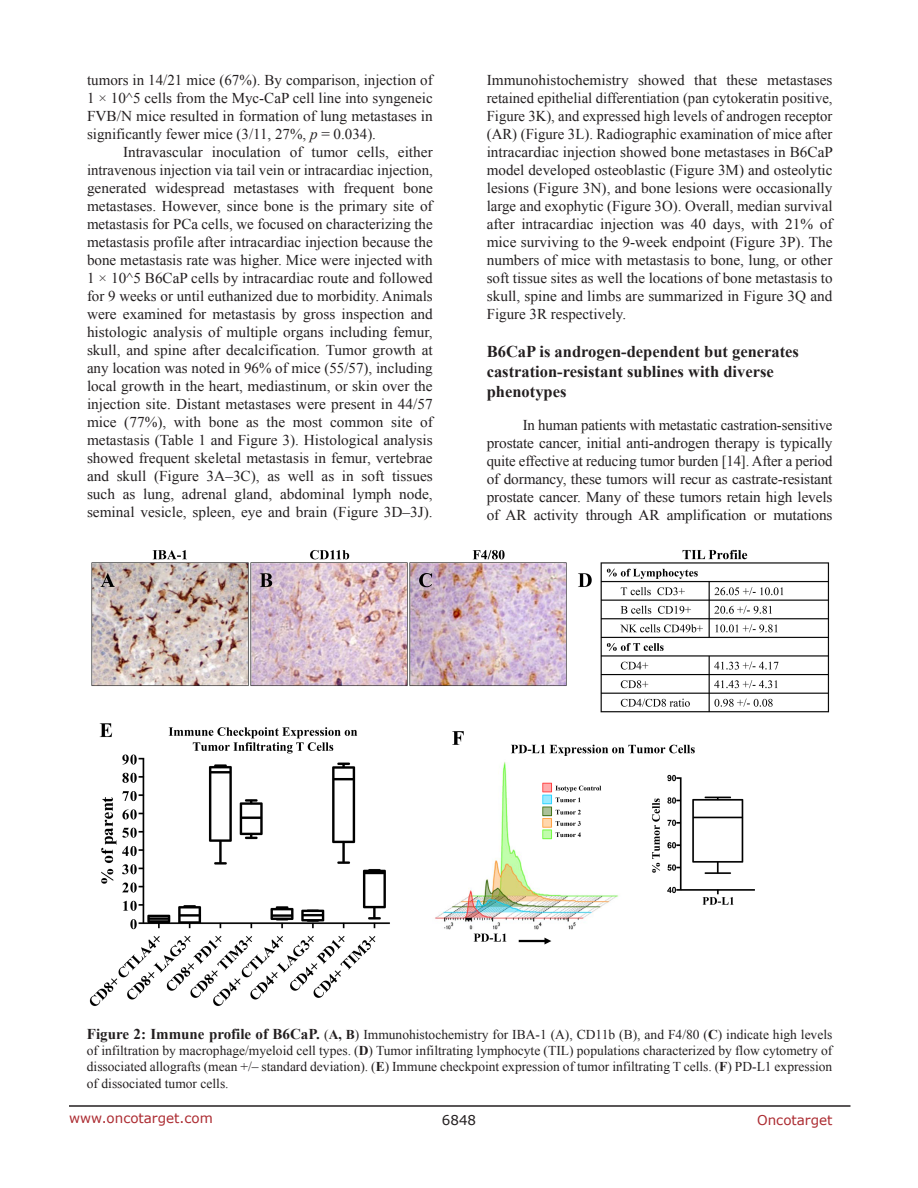
<style>
.page{position:relative;width:918px;height:1188px;background:#fff}
.page>*{position:absolute;margin:0;border:0;box-sizing:border-box;transform-origin:0 0}
.SubHeading_middle{font:700 16.5px/19.8px "Times New Roman";color:#231f20}
.BodyText{font:15px/18px "Times New Roman";color:#231f20;text-align:justify}
.FigureText{font:13.5px/16.2px "Times New Roman";color:#231f20;text-align:justify}
.t1{font:13.5px "Verdana";color:#ac2b31}
.t2{font:13.5px "Verdana";color:#231f20}
.s1{font-style:italic}
.s2{font-weight:700;font-size:15px}
.s3{font-weight:700}
</style>
<div class="page">
<hr style="left:69px;top:1105px;width:781px;height:2px;background:#231f20">
<img style="left:89px;top:549px;width:741px;height:457px">
<p class="BodyText" style="left:87px;top:71px;width:347px">tumors in 14/21 mice (67%). By comparison, injection of 1 × 10^5 cells from the Myc-CaP cell line into syngeneic FVB/N mice resulted in formation of lung metastases in significantly fewer mice (3/11, 27%, <span class="s1">p</span> = 0.034).</p>
<p class="BodyText" style="left:87px;top:143px;width:347px;text-indent:36px">Intravascular inoculation of tumor cells, either intravenous injection via tail vein or intracardiac injection, generated widespread metastases with frequent bone metastases. However, since bone is the primary site of metastasis for PCa cells, we focused on characterizing the metastasis profile after intracardiac injection because the bone metastasis rate was higher. Mice were injected with 1 × 10^5 B6CaP cells by intracardiac route and followed for 9 weeks or until euthanized due to morbidity. Animals were examined for metastasis by gross inspection and histologic analysis of multiple organs including femur, skull, and spine after decalcification. Tumor growth at any location was noted in 96% of mice (55/57), including local growth in the heart, mediastinum, or skin over the injection site. Distant metastases were present in 44/57 mice (77%), with bone as the most common site of metastasis (Table 1 and Figure 3). Histological analysis showed frequent skeletal metastasis in femur, vertebrae and skull (Figure 3A–3C), as well as in soft tissues such as lung, adrenal gland, abdominal lymph node, seminal vesicle, spleen, eye and brain (Figure 3D–3J).</p>
<p class="BodyText" style="left:487px;top:71px;width:348px">Immunohistochemistry showed that these metastases retained epithelial differentiation (pan cytokeratin positive, Figure 3K), and expressed high levels of androgen receptor (AR) (Figure 3L). Radiographic examination of mice after intracardiac injection showed bone metastases in B6CaP model developed osteoblastic (Figure 3M) and osteolytic lesions (Figure 3N), and bone lesions were occasionally large and exophytic (Figure 3O). Overall, median survival after intracardiac injection was 40 days, with 21% of mice surviving to the 9-week endpoint (Figure 3P). The numbers of mice with metastasis to bone, lung, or other soft tissue sites as well the locations of bone metastasis to skull, spine and limbs are summarized in Figure 3Q and Figure 3R respectively.</p>
<p class="SubHeading_middle" style="left:487px;top:341px;width:314px">B6CaP is androgen-dependent but generates castration-resistant sublines with diverse phenotypes</p>
<p class="BodyText" style="left:487px;top:416px;width:347px;text-indent:36px">In human patients with metastatic castration-sensitive prostate cancer, initial anti-androgen therapy is typically quite effective at reducing tumor burden [14]. After a period of dormancy, these tumors will recur as castrate-resistant prostate cancer. Many of these tumors retain high levels of AR activity through AR amplification or mutations</p>
<p class="FigureText" style="left:87px;top:1026px;width:747px"><span class="s2">Figure 2: Immune profile of B6CaP.</span> (<span class="s3">A, B</span>) Immunohistochemistry for IBA-1 (A), CD11b (B), and F4/80 (<span class="s3">C</span>) indicate high levels of infiltration by macrophage/myeloid cell types. (<span class="s3">D</span>) Tumor infiltrating lymphocyte (TIL) populations characterized by flow cytometry of dissociated allografts (mean +/– standard deviation). (<span class="s3">E</span>) Immune checkpoint expression of tumor infiltrating T cells. (<span class="s3">F</span>) PD-L1 expression of dissociated tumor cells.</p>
<p class="t1" style="left:69px;top:1109px;width:145px">www.oncotarget.com</p>
<p class="t2" style="left:442px;top:1111px;width:36px">6848</p>
<p class="t1" style="left:757px;top:1111px;width:77px">Oncotarget</p>
</div>
